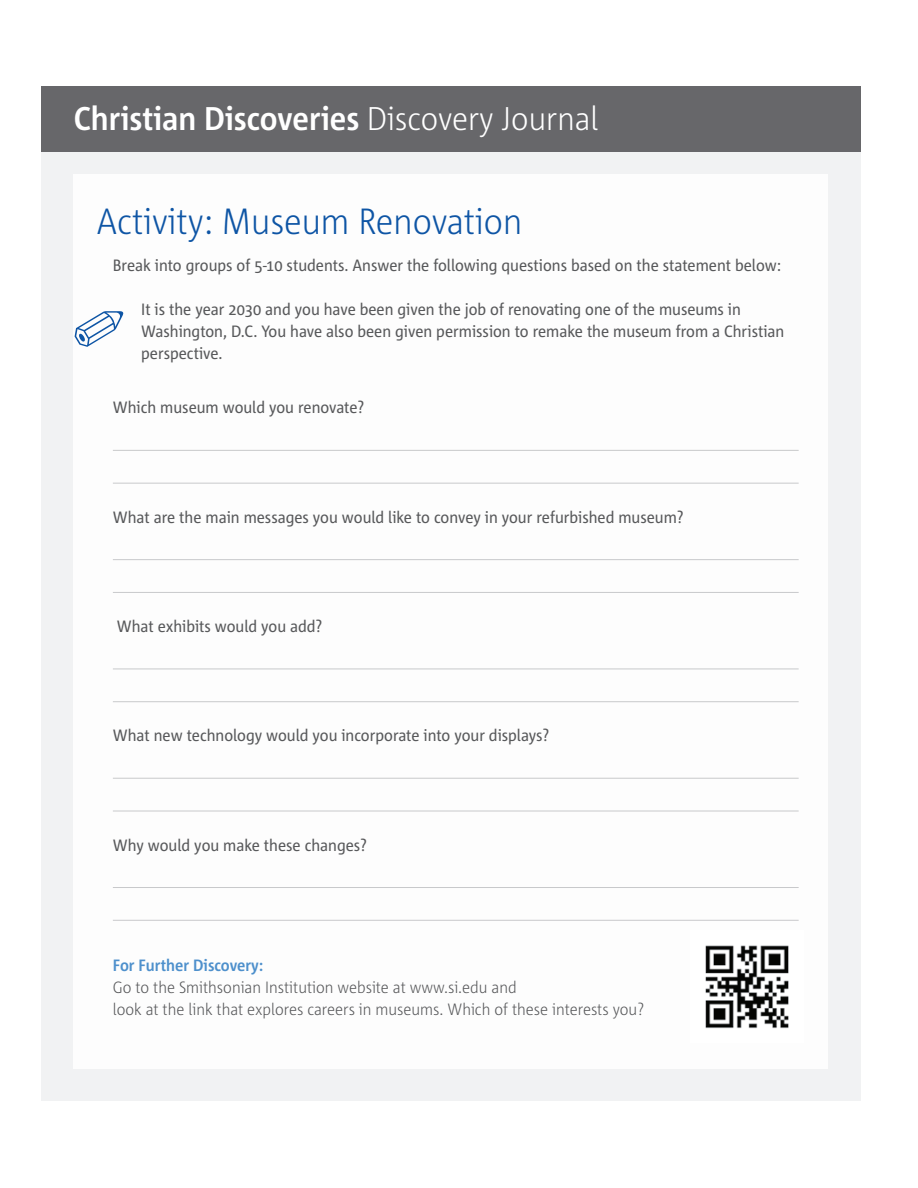
<style>
.page{position:relative;width:918px;height:1188px;background:#fff}
.page>*{position:absolute;margin:0;border:0;box-sizing:border-box;transform-origin:0 0}
.t1{font:300 36.45px "Corpid C1 s S Cd";color:#0e55a5}
.t2{font:700 32.85px "Corpid C1 s S Cd";color:#fff}
.t3{font:16.35px/21.9px "Corpid C1 s S Cd";color:#58595b}
.t4{font:300 16.35px/21.9px "Corpid C1 s S Cd";color:#58595b}
.t5{font:700 16.35px "Corpid C1 s S Cd";color:#4e90cc}
.s1{font-weight:300}
</style>
<div class="page">
<div style="left:41px;top:142px;width:820px;height:959px;background:#f1f2f3"></div>
<div style="left:41px;top:86px;width:820px;height:65px;background:#67676a"></div>
<div style="left:74px;top:174px;width:754px;height:894px;background:#fdfdfd"></div>
<hr style="left:113px;top:450px;width:686px;height:1px;background:#c8c9cb">
<hr style="left:113px;top:483px;width:686px;height:1px;background:#c8c9cb">
<hr style="left:113px;top:559px;width:686px;height:1px;background:#c8c9cb">
<hr style="left:113px;top:592px;width:686px;height:1px;background:#c8c9cb">
<hr style="left:113px;top:668px;width:686px;height:1px;background:#c8c9cb">
<hr style="left:113px;top:701px;width:686px;height:1px;background:#c8c9cb">
<hr style="left:113px;top:778px;width:686px;height:1px;background:#c8c9cb">
<hr style="left:113px;top:811px;width:686px;height:1px;background:#c8c9cb">
<hr style="left:113px;top:887px;width:686px;height:1px;background:#c8c9cb">
<hr style="left:113px;top:920px;width:686px;height:1px;background:#c8c9cb">
<img style="left:705px;top:945px;width:84px;height:83px">
<h2 class="t2" style="left:74px;top:99px;width:526px">Christian Discoveries <span class="s1">Discovery Journal</span></h2>
<h1 class="t1" style="left:96px;top:201px;width:427px">Activity: Museum Renovation</h1>
<p class="t3" style="left:113px;top:255px;width:670px">Break into groups of 5-10 students. Answer the following questions based on the statement below:</p>
<p class="t3" style="left:141px;top:299px;width:645px">It is the year 2030 and you have been given the job of renovating one of the museums in<br>Washington, D.C. You have also been given permission to remake the museum from a Christian perspective.</p>
<p class="t3" style="left:113px;top:398px;width:253px">Which museum would you renovate?</p>
<p class="t3" style="left:113px;top:507px;width:572px">What are the main messages you would like to convey in your refurbished museum?</p>
<p class="t3" style="left:117px;top:616px;width:207px">What exhibits would you add?</p>
<p class="t3" style="left:113px;top:725px;width:438px">What new technology would you incorporate into your displays?</p>
<p class="t3" style="left:113px;top:835px;width:256px">Why would you make these changes?</p>
<p class="t5" style="left:113px;top:956px;width:152px">For Further Discovery:</p>
<p class="t4" style="left:113px;top:976px;width:533px">Go to the Smithsonian Institution website at www.si.edu and<br>look at the link that explores careers in museums. Which of these interests you?</p>
</div>
